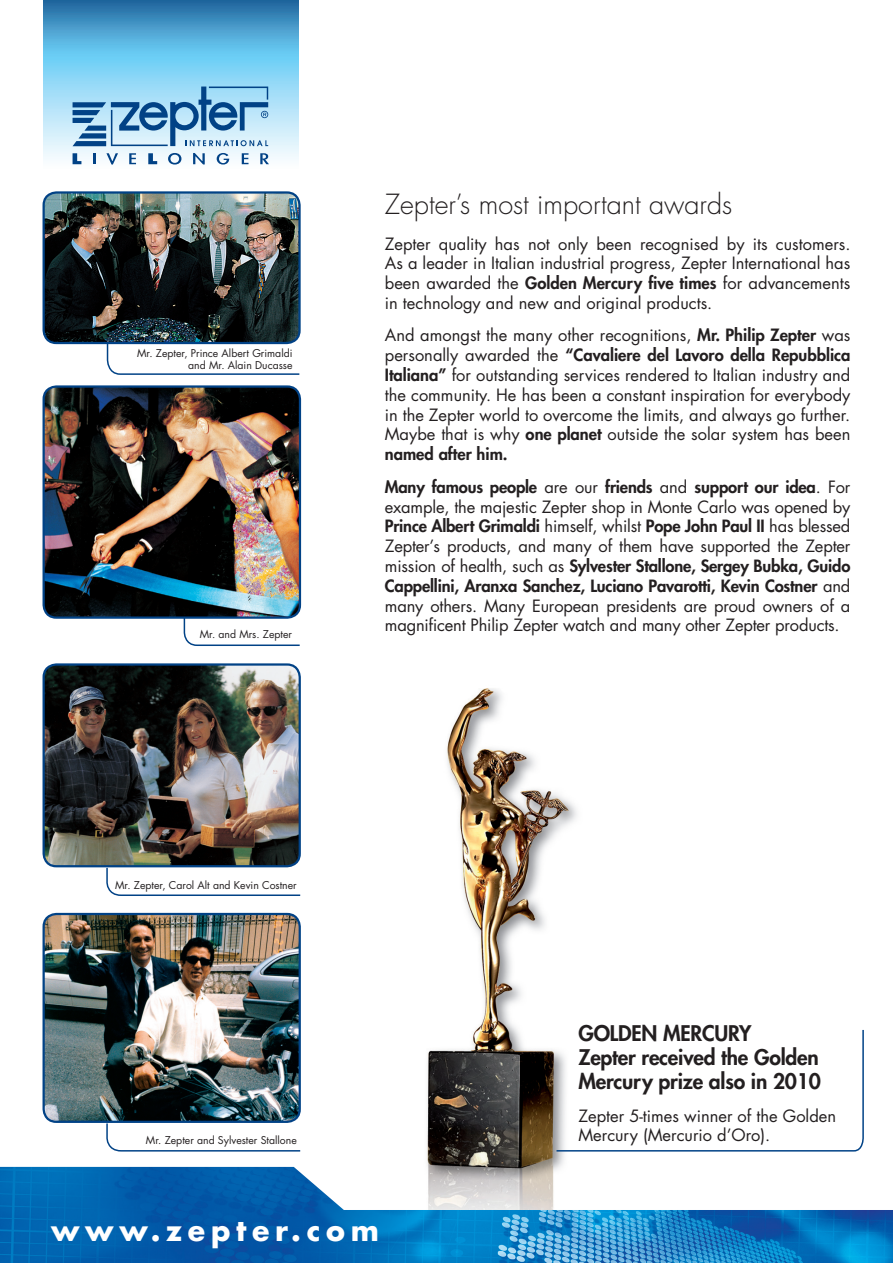
<style>
.page{position:relative;width:893px;height:1263px;background:#fff}
.page>*{position:absolute;margin:0;border:0;box-sizing:border-box;transform-origin:0 0}
.t1{font:700 28.5px "Futura Std";letter-spacing:.2em;color:#fff}
.t2{font:300 27px "Futura Std";color:#231f20}
.t3{font:800 21px "Futura Std";letter-spacing:-.01em;color:#231f20}
.t4{font:16.5px/19.8px "Futura Std";color:#231f20;text-align:justify}
.t5{font:10.5px "Futura Std";color:#231f20}
.s1{font-weight:800}
</style>
<div class="page">
<img style="left:270px;top:688px;width:307px;height:479px">
<img style="left:0;top:1167px;width:893px;height:96px">
<img style="left:44px;top:666px;width:256px;height:200px">
<div style="left:43px;top:663px;width:258px;height:204px;border:2px solid #014286;border-radius:13px"></div>
<img style="left:44px;top:388px;width:256px;height:230px">
<div style="left:43px;top:385px;width:258px;height:234px;border:2px solid #014286;border-radius:13px"></div>
<img style="left:44px;top:194px;width:254px;height:149px">
<div style="left:43px;top:191px;width:258px;height:153px;border:2px solid #014286;border-radius:13px"></div>
<img style="left:44px;top:914px;width:256px;height:208px">
<div style="left:43px;top:913px;width:258px;height:210px;border:2px solid #014286;border-radius:13px"></div>
<svg style="left:555px;top:1028px;width:309px;height:124px"></svg>
<svg style="left:106px;top:342px;width:194px;height:33px"></svg>
<svg style="left:183px;top:616px;width:117px;height:30px"></svg>
<svg style="left:106px;top:866px;width:196px;height:31px"></svg>
<svg style="left:106px;top:1122px;width:196px;height:30px"></svg>
<svg style="left:44px;top:0;width:255px;height:165px;background:#7abfe2"></svg>
<svg style="left:73px;top:153px;width:8px;height:11px"></svg>
<svg style="left:93px;top:153px;width:2px;height:11px"></svg>
<svg style="left:106px;top:153px;width:12px;height:12px"></svg>
<svg style="left:129px;top:153px;width:7px;height:11px"></svg>
<svg style="left:148px;top:153px;width:9px;height:11px"></svg>
<svg style="left:168px;top:153px;width:13px;height:12px"></svg>
<svg style="left:193px;top:153px;width:12px;height:11px"></svg>
<svg style="left:217px;top:153px;width:12px;height:12px"></svg>
<svg style="left:242px;top:153px;width:7px;height:11px"></svg>
<svg style="left:260px;top:153px;width:9px;height:11px"></svg>
<svg style="left:73px;top:87px;width:195px;height:59px;background:#84b4d6"></svg>
<p class="t5" style="left:137px;top:346px;width:157px">Mr. Zepter, Prince Albert Grimaldi</p>
<p class="t5" style="left:188px;top:358px;width:106px">and Mr. Alain Ducasse</p>
<p class="t5" style="left:200px;top:627px;width:94px">Mr. and Mrs. Zepter</p>
<p class="t2" style="left:385px;top:187px;width:349px">Zepter’s most important awards</p>
<p class="t4" style="left:385px;top:234px;width:467px">Zepter quality has not only been recognised by its customers.</p>
<p class="t4" style="left:385px;top:253px;width:467px">As a leader in Italian industrial progress, Zepter International has been awarded the <span class="s1">Golden Mercury five times</span> for advancements in technology and new and original products.</p>
<p class="t4" style="left:385px;top:326px;width:467px">And amongst the many other recognitions, <span class="s1">Mr. Philip Zepter</span> was personally awarded the <span class="s1">“Cavaliere del Lavoro della Repubblica Italiana”</span> for outstanding services rendered to Italian industry and the community. He has been a constant inspiration for everybody in the Zepter world to overcome the limits, and always go further.<br>Maybe that is why <span class="s1">one planet</span> outside the solar system has been <span class="s1">named after him.</span></p>
<p class="t4" style="left:385px;top:477px;width:467px"><span class="s1">Many famous people</span> are our <span class="s1">friends</span> and <span class="s1">support our idea</span>. For example, the majestic Zepter shop in Monte Carlo was opened by <span class="s1">Prince Albert Grimaldi</span> himself, whilst <span class="s1">Pope John Paul II</span> has blessed Zepter’s products, and many of them have supported the Zepter mission of health, such as <span class="s1">Sylvester Stallone, Sergey Bubka, Guido Cappellini, Aranxa Sanchez, Luciano Pavarotti, Kevin Costner</span> and many others. Many European presidents are proud owners of a magnificent Philip Zepter watch and many other Zepter products.</p>
<p class="t5" style="left:115px;top:878px;width:183px">Mr. Zepter, Carol Alt and Kevin Costner</p>
<p class="t5" style="left:146px;top:1133px;width:152px">Mr. Zepter and Sylvester Stallone</p>
<p class="t3" style="left:578px;top:1020px;width:175px">GOLDEN MERCURY</p>
<p class="t3" style="left:578px;top:1044px;width:242px">Zepter received the Golden</p>
<p class="t3" style="left:578px;top:1068px;width:244px">Mercury prize also in 2010</p>
<p class="t4" style="left:578px;top:1106px;width:259px">Zepter 5-times winner of the Golden</p>
<p class="t4" style="left:578px;top:1125px;width:193px">Mercury (Mercurio d’Oro).</p>
<h1 class="t1" style="left:51px;top:1211px;width:329px">www.zepter.com</h1>
</div>
